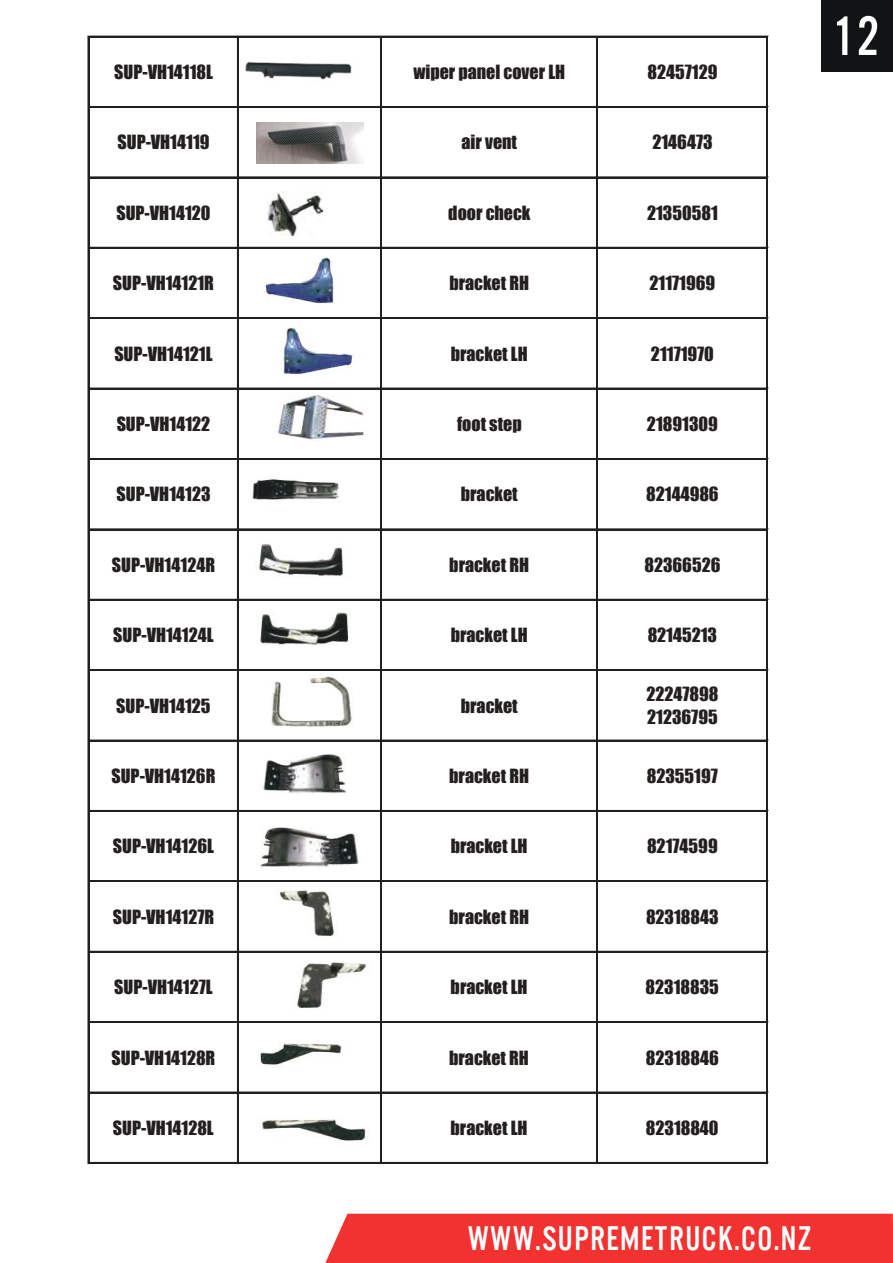
<style>
.page{position:relative;width:893px;height:1263px;background:#fff}
.page>*{position:absolute;margin:0;border:0;box-sizing:border-box;transform-origin:0 0}
.t1{font:57.9px "U.S.101";color:#fff;scale:.94 1}
.t2{font:35.4px "U.S.101";letter-spacing:.045em;color:#fff;scale:.94 1}
.t3{font:18px/23.5px "Impact";color:#241f1f}
</style>
<div class="page">
<div style="left:822px;top:0;width:71px;height:71px;background:#121314"></div>
<div style="left:325px;top:1214px;width:568px;height:49px;background:#f13231"></div>
<hr style="left:88px;top:36px;width:1px;height:1128px;background:#241f1f">
<hr style="left:237px;top:37px;width:2px;height:1127px;background:#241f1f">
<hr style="left:380px;top:37px;width:2px;height:1127px;background:#241f1f">
<hr style="left:596px;top:38px;width:1px;height:1126px;background:#241f1f">
<hr style="left:597px;top:37px;width:1px;height:1127px;background:#241f1f">
<hr style="left:766px;top:38px;width:1px;height:1126px;background:#241f1f">
<hr style="left:767px;top:37px;width:1px;height:1127px;background:#241f1f">
<hr style="left:89px;top:36px;width:679px;height:1px;background:#241f1f">
<hr style="left:89px;top:106px;width:679px;height:2px;background:#241f1f">
<hr style="left:89px;top:177px;width:679px;height:1px;background:#241f1f">
<hr style="left:89px;top:247px;width:679px;height:2px;background:#241f1f">
<hr style="left:89px;top:317px;width:679px;height:1px;background:#241f1f">
<hr style="left:89px;top:318px;width:679px;height:1px;background:#241f1f">
<hr style="left:89px;top:388px;width:679px;height:1px;background:#241f1f">
<hr style="left:89px;top:458px;width:679px;height:2px;background:#241f1f">
<hr style="left:89px;top:529px;width:679px;height:1px;background:#241f1f">
<hr style="left:89px;top:599px;width:679px;height:2px;background:#241f1f">
<hr style="left:89px;top:669px;width:679px;height:1px;background:#241f1f">
<hr style="left:89px;top:670px;width:679px;height:1px;background:#241f1f">
<hr style="left:89px;top:740px;width:679px;height:1px;background:#241f1f">
<hr style="left:89px;top:810px;width:679px;height:2px;background:#241f1f">
<hr style="left:89px;top:880px;width:679px;height:1px;background:#241f1f">
<hr style="left:89px;top:881px;width:679px;height:1px;background:#241f1f">
<hr style="left:89px;top:951px;width:679px;height:2px;background:#241f1f">
<hr style="left:89px;top:1021px;width:679px;height:2px;background:#241f1f">
<hr style="left:89px;top:1092px;width:679px;height:1px;background:#241f1f">
<hr style="left:89px;top:1162px;width:679px;height:2px;background:#241f1f">
<img style="left:245px;top:61px;width:107px;height:19px">
<img style="left:256px;top:122px;width:107px;height:41px">
<img style="left:267px;top:192px;width:57px;height:43px">
<img style="left:265px;top:257px;width:70px;height:47px">
<img style="left:282px;top:327px;width:71px;height:48px">
<img style="left:275px;top:395px;width:90px;height:45px">
<img style="left:252px;top:479px;width:87px;height:21px">
<img style="left:259px;top:544px;width:84px;height:33px">
<img style="left:260px;top:612px;width:89px;height:33px">
<img style="left:271px;top:676px;width:81px;height:51px">
<img style="left:263px;top:754px;width:83px;height:39px">
<img style="left:260px;top:827px;width:99px;height:40px">
<img style="left:279px;top:890px;width:55px;height:46px">
<img style="left:297px;top:962px;width:70px;height:46px">
<img style="left:258px;top:1043px;width:84px;height:22px">
<img style="left:262px;top:1119px;width:106px;height:22px">
<p class="t3" style="left:114px;top:60px;width:100px">SUP-VH14118L</p>
<p class="t3" style="left:413px;top:60px;width:153px">wiper panel cover LH</p>
<p class="t3" style="left:648px;top:60px;width:71px">82457129</p>
<p class="t3" style="left:117px;top:130px;width:94px">SUP-VH14119</p>
<p class="t3" style="left:462px;top:130px;width:57px">air vent</p>
<p class="t3" style="left:652px;top:130px;width:62px">2146473</p>
<p class="t3" style="left:116px;top:201px;width:96px">SUP-VH14120</p>
<p class="t3" style="left:448px;top:201px;width:84px">door check</p>
<p class="t3" style="left:647px;top:201px;width:72px">21350581</p>
<p class="t3" style="left:113px;top:271px;width:103px">SUP-VH14121R</p>
<p class="t3" style="left:449px;top:271px;width:81px">bracket RH</p>
<p class="t3" style="left:650px;top:271px;width:67px">21171969</p>
<p class="t3" style="left:114px;top:341px;width:100px">SUP-VH14121L</p>
<p class="t3" style="left:451px;top:341px;width:78px">bracket LH</p>
<p class="t3" style="left:651px;top:341px;width:64px">21171970</p>
<p class="t3" style="left:117px;top:412px;width:95px">SUP-VH14122</p>
<p class="t3" style="left:457px;top:412px;width:66px">foot step</p>
<p class="t3" style="left:647px;top:412px;width:72px">21891309</p>
<p class="t3" style="left:116px;top:482px;width:96px">SUP-VH14123</p>
<p class="t3" style="left:461px;top:482px;width:58px">bracket</p>
<p class="t3" style="left:646px;top:482px;width:74px">82144986</p>
<p class="t3" style="left:112px;top:552px;width:105px">SUP-VH14124R</p>
<p class="t3" style="left:449px;top:552px;width:81px">bracket RH</p>
<p class="t3" style="left:644px;top:552px;width:78px">82366526</p>
<p class="t3" style="left:113px;top:623px;width:102px">SUP-VH14124L</p>
<p class="t3" style="left:451px;top:623px;width:78px">bracket LH</p>
<p class="t3" style="left:648px;top:623px;width:71px">82145213</p>
<p class="t3" style="left:116px;top:693px;width:96px">SUP-VH14125</p>
<p class="t3" style="left:461px;top:693px;width:58px">bracket</p>
<p class="t3" style="left:646px;top:681px;width:73px">22247898<br>21236795</p>
<p class="t3" style="left:111px;top:764px;width:106px">SUP-VH14126R</p>
<p class="t3" style="left:449px;top:764px;width:81px">bracket RH</p>
<p class="t3" style="left:647px;top:764px;width:73px">82355197</p>
<p class="t3" style="left:113px;top:834px;width:103px">SUP-VH14126L</p>
<p class="t3" style="left:451px;top:834px;width:78px">bracket LH</p>
<p class="t3" style="left:647px;top:834px;width:72px">82174599</p>
<p class="t3" style="left:113px;top:904px;width:103px">SUP-VH14127R</p>
<p class="t3" style="left:449px;top:904px;width:81px">bracket RH</p>
<p class="t3" style="left:646px;top:904px;width:74px">82318843</p>
<p class="t3" style="left:114px;top:975px;width:100px">SUP-VH14127L</p>
<p class="t3" style="left:451px;top:975px;width:78px">bracket LH</p>
<p class="t3" style="left:646px;top:975px;width:75px">82318835</p>
<p class="t3" style="left:111px;top:1045px;width:105px">SUP-VH14128R</p>
<p class="t3" style="left:449px;top:1045px;width:81px">bracket RH</p>
<p class="t3" style="left:646px;top:1045px;width:74px">82318846</p>
<p class="t3" style="left:113px;top:1116px;width:102px">SUP-VH14128L</p>
<p class="t3" style="left:451px;top:1116px;width:78px">bracket LH</p>
<p class="t3" style="left:646px;top:1116px;width:74px">82318840</p>
<h1 class="t1" style="left:833px;top:5px;width:51px">12</h1>
<h2 class="t2" style="left:468px;top:1219px;width:367px">WWW.SUPREMETRUCK.CO.NZ</h2>
</div>
